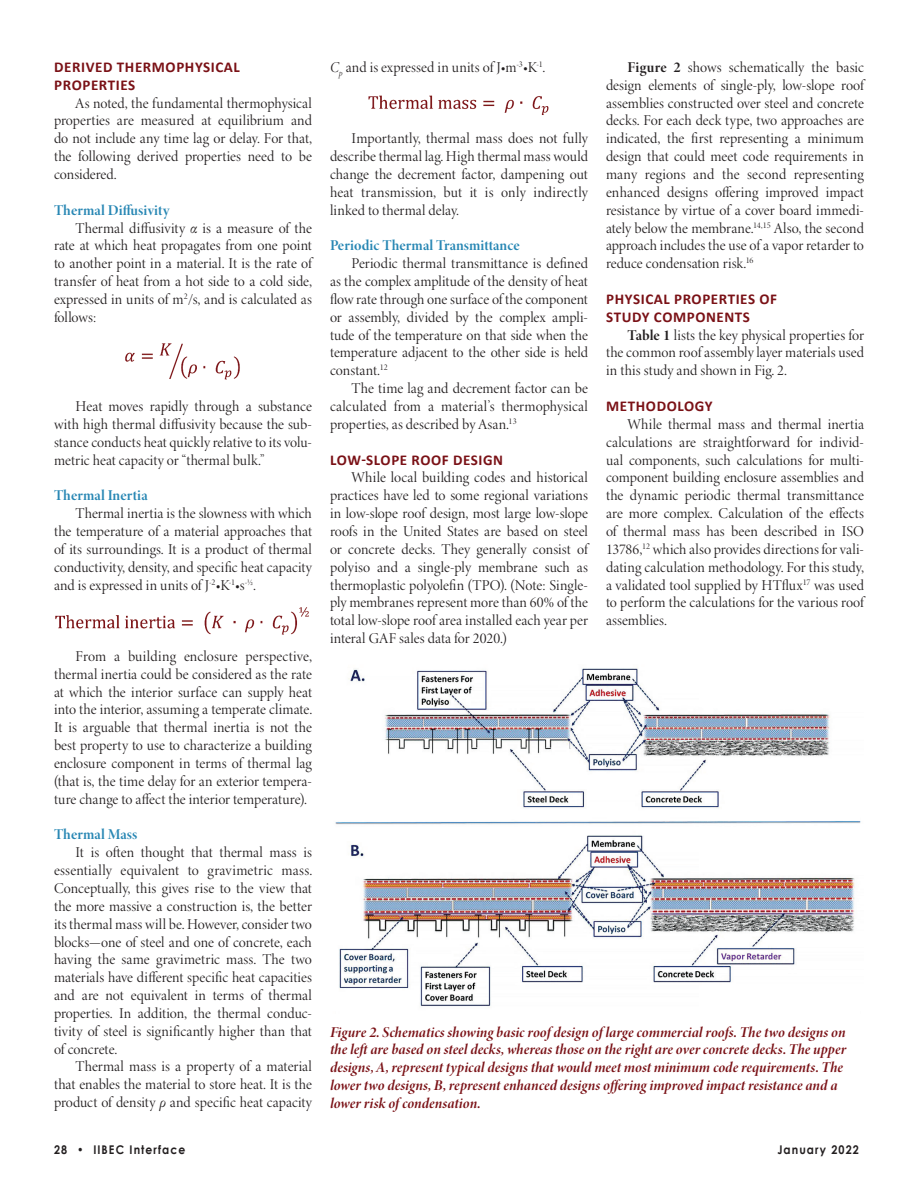
<style>
.page{position:relative;width:918px;height:1188px;background:#fff}
.page>*{position:absolute;margin:0;border:0;box-sizing:border-box;transform-origin:0 0}
.Body_Text_Minion_3_D{font:15px/17.9px "Minion 3 Display";color:#231f20;text-align:justify}
.Cutline_-_Minion_Dis{font:italic 700 15px/17.9px "Minion 3 Display";letter-spacing:.005em;color:#7a1116}
.Body_Subhead{font:700 15px/17.9px "Calibri";letter-spacing:.04em;color:#7a1116}
.Body_Subhead_Serif{font:700 15px "Minion 3 Display";letter-spacing:.005em;color:#2887b4}
.Page_Numbers{font:700 12px "Century Gothic";letter-spacing:.1em;color:#231f20;scale:.9 1}
.s1{font-style:italic}
.s2{font-weight:700}
</style>
<div class="page">
<img style="left:125px;top:343px;width:115px;height:37px">
<img style="left:55px;top:607px;width:254px;height:28px">
<img style="left:368px;top:95px;width:181px;height:20px">
<img style="left:335px;top:668px;width:526px;height:339px">
<p class="Body_Subhead" style="left:54px;top:58px;width:187px">DERIVED THERMOPHYSICAL<br>PROPERTIES</p>
<p class="Body_Text_Minion_3_D" style="left:54px;top:94px;width:260px;text-indent:22px">As noted, the fundamental thermophysical properties are measured at equilibrium and do not include any time lag or delay. For that, the following derived properties need to be considered.</p>
<p class="Body_Subhead_Serif" style="left:54px;top:199px;width:117px">Thermal Diffusivity</p>
<p class="Body_Text_Minion_3_D" style="left:54px;top:219px;width:260px;text-indent:22px">Thermal diffusivity <span class="s1">α</span> is a measure of the rate at which heat propagates from one point to another point in a material. It is the rate of transfer of heat from a hot side to a cold side, expressed in units of m<sup>2</sup>/s, and is calculated as follows:</p>
<p class="Body_Text_Minion_3_D" style="left:54px;top:397px;width:260px;text-indent:22px">Heat moves rapidly through a substance with high thermal diffusivity because the sub&shy;stance conducts heat quickly relative to its volu&shy;metric heat capacity or “thermal bulk.”</p>
<p class="Body_Subhead_Serif" style="left:54px;top:485px;width:95px">Thermal Inertia</p>
<p class="Body_Text_Minion_3_D" style="left:54px;top:504px;width:260px;text-indent:22px">Thermal inertia is the slowness with which the temperature of a material approaches that of its surroundings. It is a product of thermal conductivity, density, and specific heat capacity and is expressed in units of J<sup>-2</sup>•K<sup>-1</sup>•s<sup>-½</sup>.</p>
<p class="Body_Text_Minion_3_D" style="left:54px;top:647px;width:260px;text-indent:22px">From a building enclosure perspective, thermal inertia could be considered as the rate at which the interior surface can supply heat into the interior, assuming a temperate climate.<br>It is arguable that thermal inertia is not the best property to use to characterize a building enclosure component in terms of thermal lag (that is, the time delay for an exterior tempera&shy;ture change to affect the interior temperature).</p>
<p class="Body_Subhead_Serif" style="left:54px;top:824px;width:85px">Thermal Mass</p>
<p class="Body_Text_Minion_3_D" style="left:54px;top:843px;width:260px;text-indent:22px">It is often thought that thermal mass is essentially equivalent to gravimetric mass.<br>Conceptually, this gives rise to the view that the more massive a construction is, the better its thermal mass will be. However, consider two blocks—one of steel and one of concrete, each having the same gravimetric mass. The two materials have different specific heat capacities and are not equivalent in terms of thermal properties. In addition, the thermal conduc&shy;tivity of steel is significantly higher than that of concrete.</p>
<p class="Body_Text_Minion_3_D" style="left:54px;top:1058px;width:260px;text-indent:22px">Thermal mass is a property of a material that enables the material to store heat. It is the product of density <span class="s1">ρ</span> and specific heat capacity</p>
<p class="Body_Text_Minion_3_D" style="left:330px;top:58px;width:217px"><span class="s1">C</span><sub>p</sub> and is expressed in units of J•m<sup>-3</sup>•K<sup>-1</sup>.</p>
<p class="Body_Text_Minion_3_D" style="left:330px;top:129px;width:260px;text-indent:22px">Importantly, thermal mass does not fully describe thermal lag. High thermal mass would change the decrement factor, dampening out heat transmission, but it is only indirectly linked to thermal delay.</p>
<p class="Body_Subhead_Serif" style="left:330px;top:235px;width:191px">Periodic Thermal Transmittance</p>
<p class="Body_Text_Minion_3_D" style="left:330px;top:254px;width:260px;text-indent:22px">Periodic thermal transmittance is defined as the complex amplitude of the density of heat flow rate through one surface of the component or assembly, divided by the complex ampli&shy;tude of the temperature on that side when the temperature adjacent to the other side is held constant.<sup>12</sup></p>
<p class="Body_Text_Minion_3_D" style="left:330px;top:379px;width:260px;text-indent:22px">The time lag and decrement factor can be calculated from a material’s thermophysical properties, as described by Asan.<sup>13</sup></p>
<p class="Body_Subhead" style="left:330px;top:451px;width:174px">LOW-SLOPE ROOF DESIGN</p>
<p class="Body_Text_Minion_3_D" style="left:330px;top:469px;width:260px;text-indent:22px">While local building codes and historical practices have led to some regional variations in low-slope roof design, most large low-slope roofs in the United States are based on steel or concrete decks. They generally consist of polyiso and a single-ply membrane such as thermoplastic polyolefin (TPO). (Note: Single&shy;ply membranes represent more than 60% of the total low-slope roof area installed each year per interal GAF sales data for 2020.)</p>
<p class="Body_Text_Minion_3_D" style="left:606px;top:58px;width:260px;text-indent:22px"><span class="s2">Figure 2</span> shows schematically the basic design elements of single-ply, low-slope roof assemblies constructed over steel and concrete decks. For each deck type, two approaches are indicated, the first representing a minimum design that could meet code requirements in many regions and the second representing enhanced designs offering improved impact resistance by virtue of a cover board immedi&shy;ately below the membrane.<sup>14,15</sup> Also, the second approach includes the use of a vapor retarder to reduce condensation risk.<sup>16</sup></p>
<p class="Body_Subhead" style="left:606px;top:290px;width:172px">PHYSICAL PROPERTIES OF<br>STUDY COMPONENTS</p>
<p class="Body_Text_Minion_3_D" style="left:606px;top:326px;width:260px;text-indent:22px"><span class="s2">Table 1</span> lists the key physical properties for the common roof assembly layer materials used in this study and shown in Fig. 2.</p>
<p class="Body_Subhead" style="left:606px;top:397px;width:108px">METHODOLOGY</p>
<p class="Body_Text_Minion_3_D" style="left:606px;top:415px;width:260px;text-indent:22px">While thermal mass and thermal inertia calculations are straightforward for individ&shy;ual components, such calculations for multi&shy;component building enclosure assemblies and the dynamic periodic thermal transmittance are more complex. Calculation of the effects of thermal mass has been described in ISO 13786,<sup>12</sup> which also provides directions for vali&shy;dating calculation methodology. For this study, a validated tool supplied by HTflux<sup>17</sup> was used to perform the calculations for the various roof assemblies.</p>
<p class="Cutline_-_Minion_Dis" style="left:330px;top:1023px;width:518px">Figure 2. Schematics showing basic roof design of large commercial roofs. The two designs on the left are based on steel decks, whereas those on the right are over concrete decks. The upper designs, A, represent typical designs that would meet most minimum code requirements. The lower two designs, B, represent enhanced designs offering improved impact resistance and a lower risk of condensation.</p>
<p class="Page_Numbers" style="left:54px;top:1141px;width:147px">28 • IIBEC Interface</p>
<p class="Page_Numbers" style="left:777px;top:1141px;width:92px">January 2022</p>
</div>
